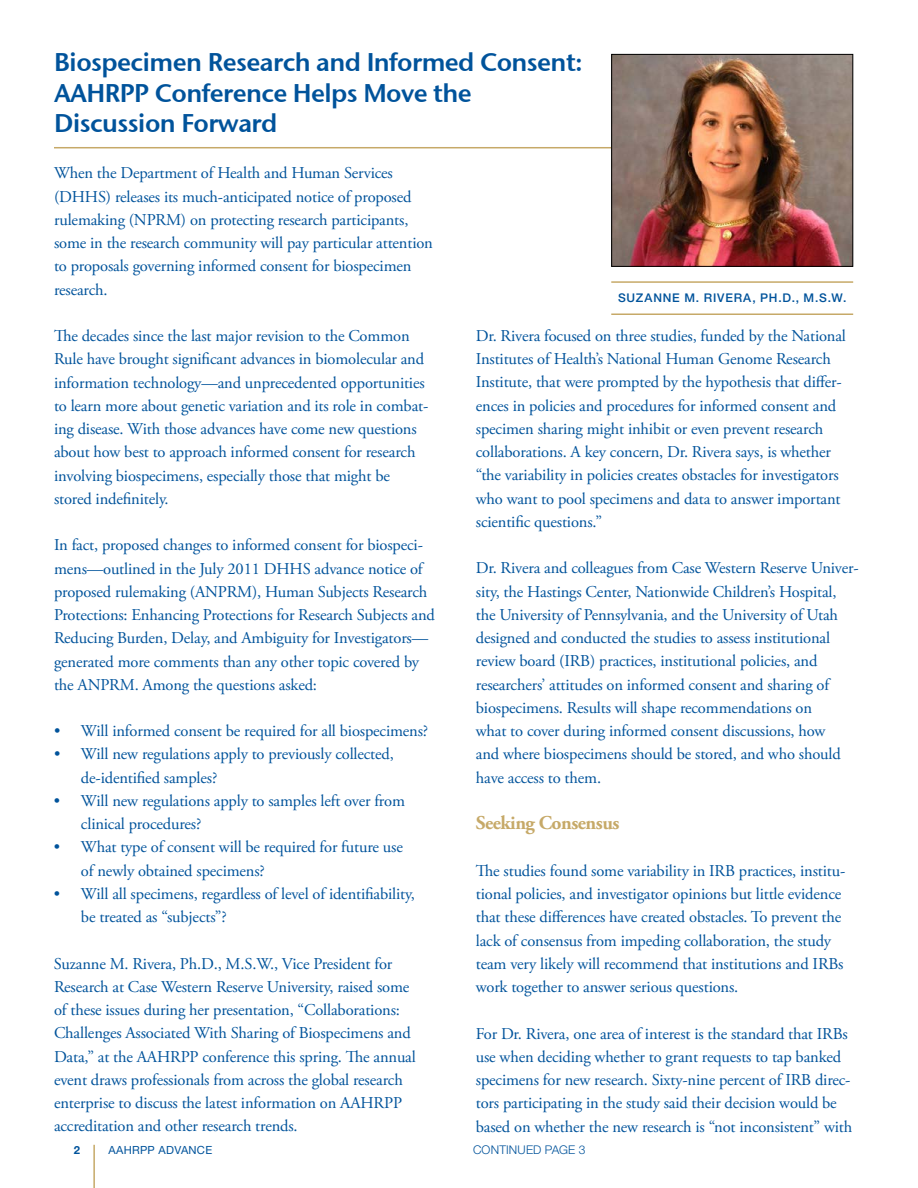
<style>
.page{position:relative;width:918px;height:1188px;background:#fff}
.page>*{position:absolute;margin:0;border:0;box-sizing:border-box;transform-origin:0 0}
.t1{font:25.5px/30.6px "Stone Sans Sem ITCTT Semi";letter-spacing:-.025em;color:#00539b}
.t2{font:700 19.5px "Adobe Garamond Pro";letter-spacing:-.025em;color:#c6a968}
.t3{font:16.5px/23.2px "Adobe Garamond Pro";letter-spacing:-.01em;color:#00539b}
.t4{font:500 12px "Helvetica Neue";letter-spacing:.07em;color:#00539b}
.t5{font:300 12px "Helvetica Neue";letter-spacing:.015em;color:#00539b}
.t6{font:11.25px "Helvetica Neue";letter-spacing:.025em;color:#00539b}
.t7{font:700 11.25px "Helvetica Neue";color:#00539b}
</style>
<div class="page">
<hr style="left:54px;top:147px;width:782px;height:1px;background:#c6a968">
<hr style="left:93px;top:1145px;width:2px;height:43px;background:#c6a968">
<hr style="left:611px;top:281px;width:242px;height:2px;background:#c6a968">
<hr style="left:611px;top:313px;width:242px;height:2px;background:#c6a968">
<img style="left:613px;top:56px;width:238px;height:209px">
<div style="left:611px;top:54px;width:242px;height:213px;border:1px solid #000"></div>
<h1 class="t1" style="left:54px;top:45px;width:530px">Biospecimen Research and Informed Consent:<br>AAHRPP Conference Helps Move the<br>Discussion Forward</h1>
<p class="t3" style="left:54px;top:162px;width:380px">When the Department of Health and Human Services (DHHS) releases its much-anticipated notice of proposed rulemaking (NPRM) on protecting research participants, some in the research community will pay particular attention to proposals governing informed consent for biospecimen research.</p>
<p class="t3" style="left:54px;top:325px;width:376px">The decades since the last major revision to the Common Rule have brought significant advances in biomolecular and information technology—and unprecedented opportunities to learn more about genetic variation and its role in combat&shy;ing disease. With those advances have come new questions about how best to approach informed consent for research involving biospecimens, especially those that might be stored indefinitely.</p>
<p class="t3" style="left:54px;top:534px;width:383px">In fact, proposed changes to informed consent for biospeci&shy;mens—outlined in the July 2011 DHHS advance notice of proposed rulemaking (ANPRM), Human Subjects Research Protections: Enhancing Protections for Research Subjects and Reducing Burden, Delay, and Ambiguity for Investigators— generated more comments than any other topic covered by the ANPRM. Among the questions asked:</p>
<p class="t3" style="left:54px;top:720px;width:376px">• Will informed consent be required for all biospecimens?</p>
<p class="t3" style="left:81px;top:743px;width:314px;text-indent:-27px">• Will new regulations apply to previously collected, de-identified samples?</p>
<p class="t3" style="left:81px;top:790px;width:326px;text-indent:-27px">• Will new regulations apply to samples left over from clinical procedures?</p>
<p class="t3" style="left:81px;top:836px;width:323px;text-indent:-27px">• What type of consent will be required for future use of newly obtained specimens?</p>
<p class="t3" style="left:81px;top:883px;width:335px;text-indent:-27px">• Will all specimens, regardless of level of identifiability, be treated as “subjects”?</p>
<p class="t3" style="left:54px;top:952px;width:363px">Suzanne M. Rivera, Ph.D., M.S.W., Vice President for Research at Case Western Reserve University, raised some of these issues during her presentation, “Collaborations:<br>Challenges Associated With Sharing of Biospecimens and Data,” at the AAHRPP conference this spring. The annual event draws professionals from across the global research enterprise to discuss the latest information on AAHRPP accreditation and other research trends.</p>
<p class="t4" style="left:618px;top:291px;width:230px">SUZANNE M. RIVERA, PH.D., M.S.W.</p>
<p class="t3" style="left:476px;top:325px;width:372px">Dr. Rivera focused on three studies, funded by the National Institutes of Health’s National Human Genome Research Institute, that were prompted by the hypothesis that differ&shy;ences in policies and procedures for informed consent and specimen sharing might inhibit or even prevent research collaborations. A key concern, Dr. Rivera says, is whether “the variability in policies creates obstacles for investigators who want to pool specimens and data to answer important scientific questions.”</p>
<p class="t3" style="left:476px;top:557px;width:384px">Dr. Rivera and colleagues from Case Western Reserve Univer&shy;sity, the Hastings Center, Nationwide Children’s Hospital, the University of Pennsylvania, and the University of Utah designed and conducted the studies to assess institutional review board (IRB) practices, institutional policies, and researchers’ attitudes on informed consent and sharing of biospecimens. Results will shape recommendations on<br>what to cover during informed consent discussions, how<br>and where biospecimens should be stored, and who should have access to them.</p>
<p class="t2" style="left:476px;top:812px;width:145px">Seeking Consensus</p>
<p class="t3" style="left:476px;top:860px;width:371px">The studies found some variability in IRB practices, institu&shy;tional policies, and investigator opinions but little evidence that these differences have created obstacles. To prevent the lack of consensus from impeding collaboration, the study team very likely will recommend that institutions and IRBs work together to answer serious questions.</p>
<p class="t3" style="left:476px;top:1022px;width:378px">For Dr. Rivera, one area of interest is the standard that IRBs use when deciding whether to grant requests to tap banked specimens for new research. Sixty-nine percent of IRB direc&shy;tors participating in the study said their decision would be based on whether the new research is “not inconsistent” with</p>
<p class="t7" style="left:74px;top:1143px;width:8px">2</p>
<p class="t6" style="left:109px;top:1143px;width:105px">AAHRPP ADVANCE</p>
<p class="t5" style="left:473px;top:1143px;width:114px">CONTINUED PAGE 3</p>
</div>
